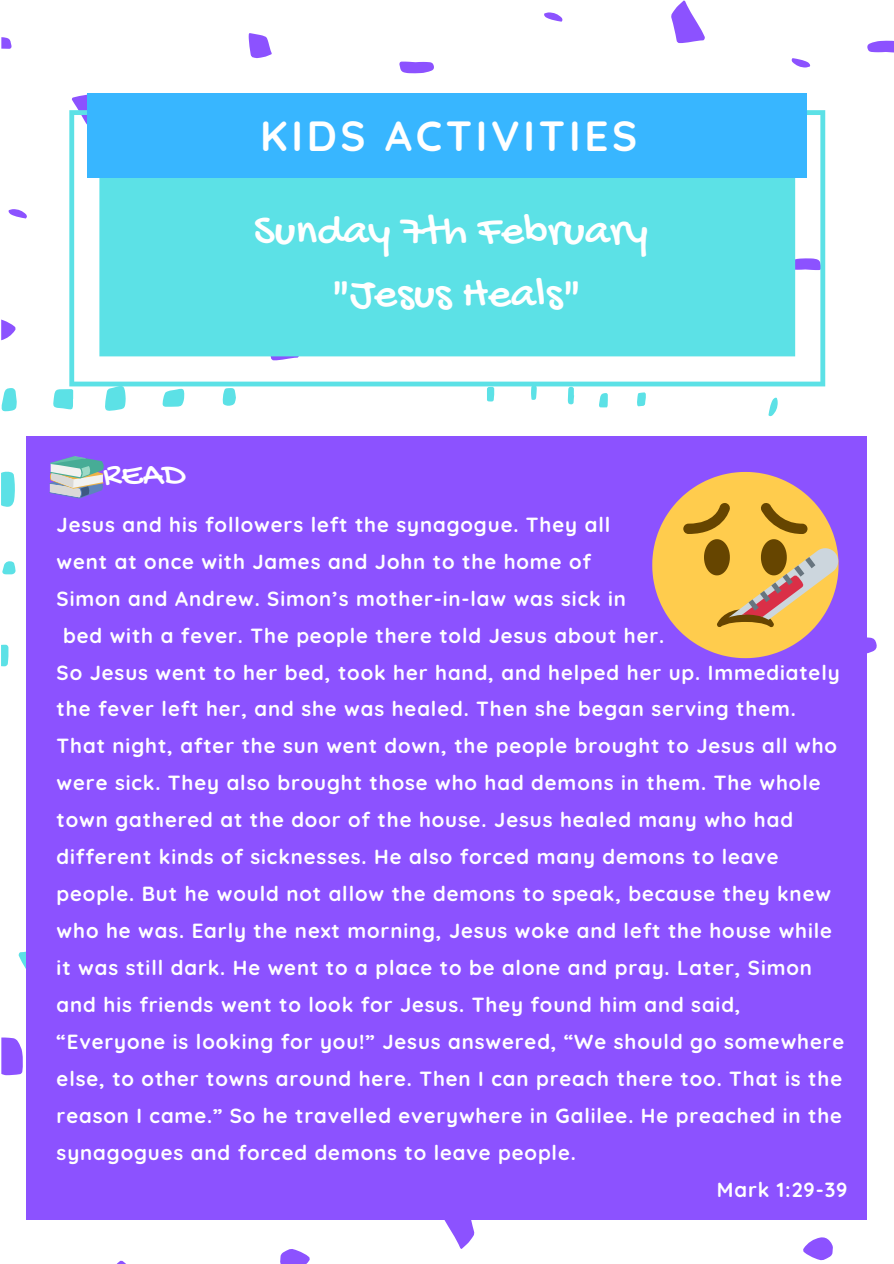
<style>
.page{position:relative;width:894px;height:1264px;background:#fff}
.page>*{position:absolute;margin:0;border:0;box-sizing:border-box;transform-origin:0 0}
.t1{font:45px "Gochi Hand";color:#fff}
.t2{font:700 42px "Quicksand";letter-spacing:.09em;color:#fff}
.t3{font:34.5px "Gochi Hand";color:#fff}
.t4{font:700 20.4px/36.9px "Quicksand";letter-spacing:.045em;color:#fff}
</style>
<div class="page">
<svg style="left:768px;top:397px;width:9px;height:19px"></svg>
<svg style="left:18px;top:951px;width:8px;height:18px"></svg>
<svg style="left:567px;top:386px;width:7px;height:18px"></svg>
<svg style="left:599px;top:393px;width:8px;height:14px"></svg>
<svg style="left:637px;top:392px;width:8px;height:14px"></svg>
<svg style="left:531px;top:386px;width:5px;height:14px"></svg>
<svg style="left:487px;top:387px;width:7px;height:14px"></svg>
<svg style="left:1px;top:471px;width:14px;height:36px"></svg>
<svg style="left:104px;top:386px;width:22px;height:25px"></svg>
<svg style="left:53px;top:389px;width:20px;height:21px"></svg>
<svg style="left:162px;top:388px;width:22px;height:19px"></svg>
<svg style="left:1px;top:388px;width:16px;height:24px"></svg>
<svg style="left:222px;top:388px;width:14px;height:18px"></svg>
<svg style="left:1px;top:644px;width:7px;height:22px"></svg>
<svg style="left:2px;top:561px;width:14px;height:13px"></svg>
<svg style="left:248px;top:33px;width:24px;height:25px"></svg>
<svg style="left:72px;top:94px;width:15px;height:16px"></svg>
<svg style="left:399px;top:62px;width:35px;height:11px"></svg>
<svg style="left:791px;top:58px;width:19px;height:10px"></svg>
<svg style="left:671px;top:0;width:34px;height:43px"></svg>
<svg style="left:867px;top:41px;width:26px;height:12px"></svg>
<svg style="left:544px;top:12px;width:18px;height:10px"></svg>
<svg style="left:1px;top:319px;width:15px;height:21px"></svg>
<svg style="left:118px;top:1260px;width:7px;height:3px"></svg>
<svg style="left:1px;top:37px;width:11px;height:12px"></svg>
<svg style="left:8px;top:209px;width:19px;height:9px"></svg>
<svg style="left:1px;top:1037px;width:22px;height:38px"></svg>
<svg style="left:440px;top:1219px;width:34px;height:29px"></svg>
<svg style="left:280px;top:1249px;width:30px;height:14px"></svg>
<svg style="left:803px;top:1237px;width:30px;height:23px"></svg>
<svg style="left:69px;top:110px;width:756px;height:276px;fill:#5ce1e6"></svg>
<div style="left:761px;top:93px;width:45px;height:85px;background:#38b6ff"></div>
<div style="left:132px;top:93px;width:629px;height:85px;background:#38b6ff"></div>
<div style="left:87px;top:93px;width:45px;height:85px;background:#38b6ff"></div>
<div style="left:26px;top:436px;width:840px;height:783px;background:#8c52ff"></div>
<svg style="left:49px;top:456px;width:54px;height:43px"></svg>
<svg style="left:652px;top:472px;width:225px;height:186px"></svg>
<p class="t2" style="left:260px;top:109px;width:379px">KIDS ACTIVITIES</p>
<p class="t3" style="left:103px;top:456px;width:84px">READ</p>
<p class="t1" style="left:253px;top:207px;width:396px">Sunday 7th February</p>
<p class="t1" style="left:331px;top:270px;width:251px">"Jesus Heals"</p>
<p class="t4" style="left:57px;top:505px;width:555px">Jesus and his followers left the synagogue. They all</p>
<p class="t4" style="left:57px;top:542px;width:535px">went at once with James and John to the home of</p>
<p class="t4" style="left:57px;top:579px;width:570px">Simon and Andrew. Simon’s mother-in-law was sick in</p>
<p class="t4" style="left:63px;top:616px;width:602px">bed with a fever. The people there told Jesus about her.</p>
<p class="t4" style="left:57px;top:653px;width:789px">So Jesus went to her bed, took her hand, and helped her up. Immediately the fever left her, and she was healed. Then she began serving them.<br>That night, after the sun went down, the people brought to Jesus all who were sick. They also brought those who had demons in them. The whole town gathered at the door of the house. Jesus healed many who had different kinds of sicknesses. He also forced many demons to leave people. But he would not allow the demons to speak, because they knew who he was. Early the next morning, Jesus woke and left the house while it was still dark. He went to a place to be alone and pray. Later, Simon and his friends went to look for Jesus. They found him and said, “Everyone is looking for you!” Jesus answered, “We should go somewhere else, to other towns around here. Then I can preach there too. That is the reason I came.” So he travelled everywhere in Galilee. He preached in the synagogues and forced demons to leave people.</p>
<p class="t4" style="left:716px;top:1170px;width:132px">Mark 1:29-39</p>
</div>
